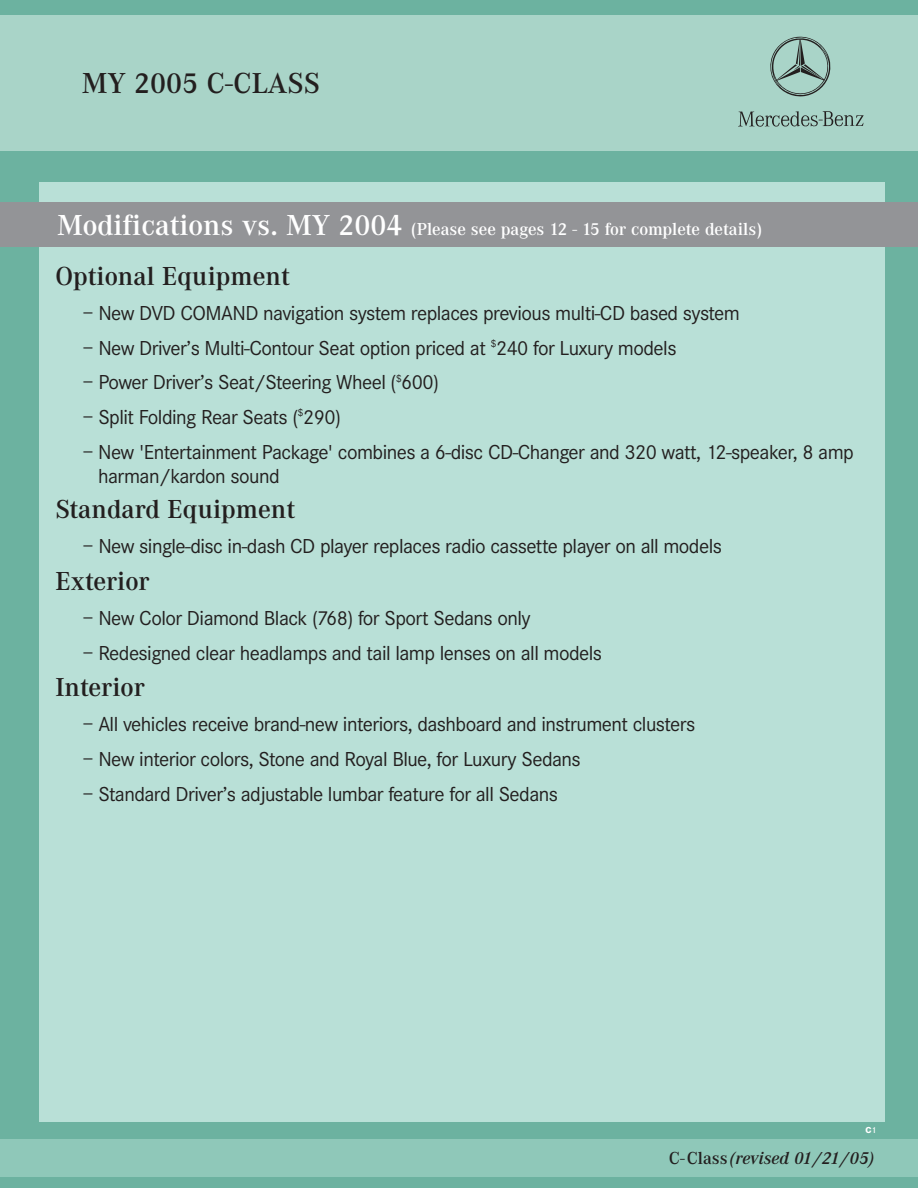
<style>
.page{position:relative;width:918px;height:1188px;background:#6cb2a0}
.page>*{position:absolute;margin:0;border:0;box-sizing:border-box;transform-origin:0 0}
.t1{font:600 30px "Corporate A";color:#231f1f}
.t2{font:600 27px "Corporate A";color:#231f1f}
.t3{font:21px/24px "Corporate S";letter-spacing:-.025em;color:#231f1f}
.t4{font:600 18px "Corporate A";color:#fff}
.t5{font:italic 600 18px "Corporate A";color:#231f1f}
.t6{font:800 9px "Corporate S";color:#fff}
.s1{font-size:30px}
.s2{font-weight:600}
.s3{font-style:normal}
</style>
<div class="page">
<div style="left:0;top:15px;width:918px;height:135px;background:#a9d4c8"></div>
<svg style="left:738px;top:111px;width:126px;height:16px"></svg>
<svg style="left:770px;top:36px;width:61px;height:61px"></svg>
<div style="left:39px;top:182px;width:846px;height:940px;background:#b9e0d7"></div>
<div style="left:1px;top:1140px;width:917px;height:37px;background:#8fc8b9"></div>
<div style="left:0;top:202px;width:918px;height:45px;background:#939497"></div>
<h1 class="t1" style="left:82px;top:71px;width:240px">MY 2005 C-CLASS</h1>
<p class="t4" style="left:57px;top:221px;width:707px"><span class="s1">Modifications vs. MY 2004</span> (Please see pages 12 - 15 for complete details)</p>
<p class="t2" style="left:56px;top:265px;width:236px">Optional Equipment</p>
<p class="t3" style="left:83px;top:303px;width:659px">– New DVD COMAND navigation system replaces previous multi-CD based system</p>
<p class="t3" style="left:83px;top:338px;width:596px">– New Driver’s Multi-Contour Seat option priced at <sup>$</sup>240 for Luxury models</p>
<p class="t3" style="left:82px;top:372px;width:358px">– Power Driver’s Seat/Steering Wheel (<sup>$</sup>600)</p>
<p class="t3" style="left:83px;top:407px;width:260px">– Split Folding Rear Seats (<sup>$</sup>290)</p>
<p class="t3" style="left:98px;top:442px;width:757px;text-indent:-16px">– New 'Entertainment Package' combines a 6-disc CD-Changer and 320 watt, 12-speaker, 8 amp harman/kardon sound</p>
<p class="t2" style="left:56px;top:498px;width:241px">Standard Equipment</p>
<p class="t3" style="left:83px;top:536px;width:641px">– New single-disc in-dash CD player replaces radio cassette player on all models</p>
<p class="t2" style="left:56px;top:570px;width:96px">Exterior</p>
<p class="t3" style="left:83px;top:608px;width:450px">– New Color Diamond Black (768) for Sport Sedans only</p>
<p class="t3" style="left:83px;top:643px;width:521px">– Redesigned clear headlamps and tail lamp lenses on all models</p>
<p class="t2" style="left:56px;top:676px;width:91px">Interior</p>
<p class="t3" style="left:83px;top:714px;width:614px">– All vehicles receive brand-new interiors, dashboard and instrument clusters</p>
<p class="t3" style="left:83px;top:749px;width:500px">– New interior colors, Stone and Royal Blue, for Luxury Sedans</p>
<p class="t3" style="left:83px;top:784px;width:477px">– Standard Driver’s adjustable lumbar feature for all Sedans</p>
<p class="t6" style="left:865px;top:1127px;width:12px">C<span class="s2">1</span></p>
<p class="t5" style="left:669px;top:1151px;width:207px"><span class="s3">C-Class</span> (revised 01/21/05)</p>
</div>
